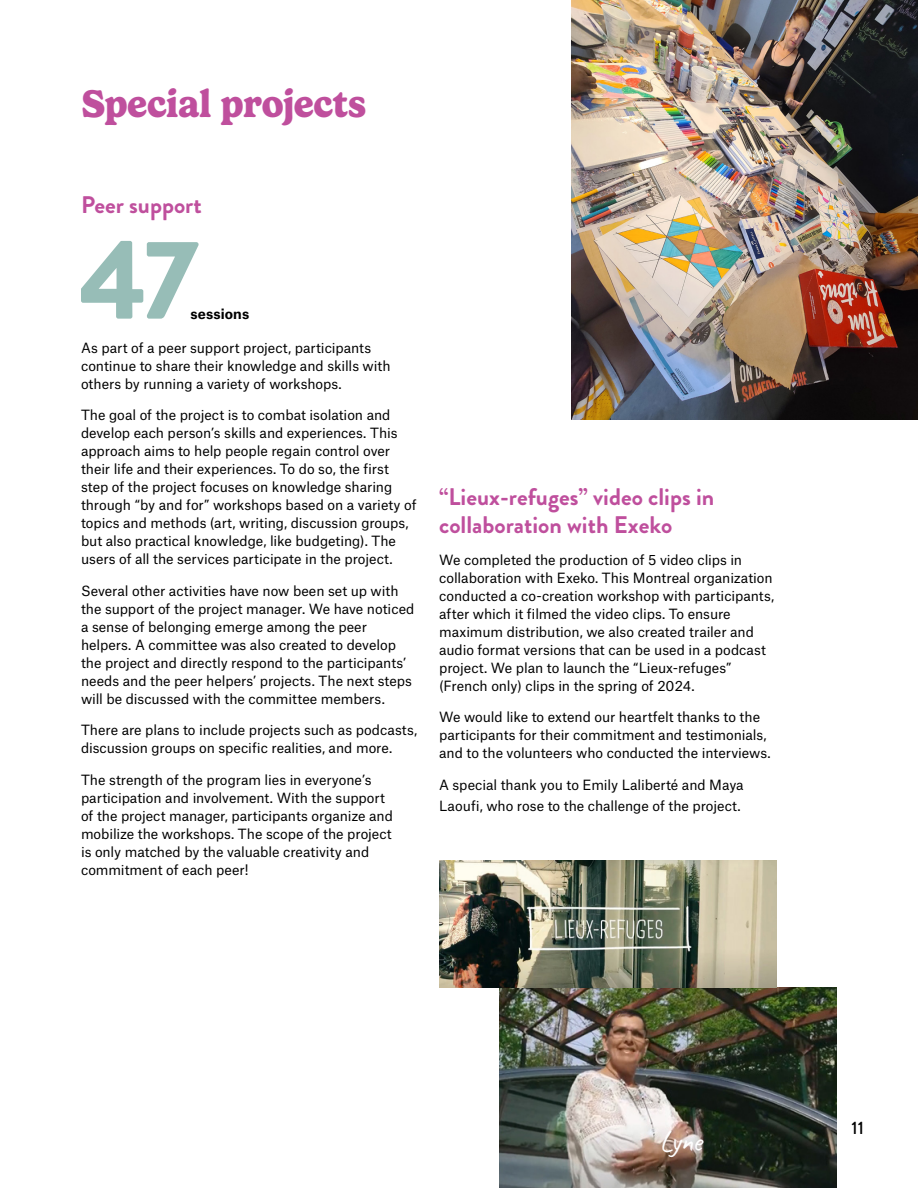
<style>
.page{position:relative;width:918px;height:1188px;background:#fff}
.page>*{position:absolute;margin:0;border:0;box-sizing:border-box;transform-origin:0 0}
.t1{font:700 39px "Gelica";letter-spacing:-.01em;color:#bf4f9d}
.t2{font:30px "Caveat";color:#fff}
.t3{font:700 24px/28.5px "Brandon Grotesque";color:#bf4f9d}
.t4{font:500 18px "Brandon Grotesque";color:#000}
.t5{font:13.5px/18px "Atlas Grotesk";letter-spacing:-.005em;color:#000}
.t6{font:700 13.5px "Atlas Grotesk";letter-spacing:.005em;color:#000}
</style>
<div class="page">
<img style="left:572px;top:0;width:346px;height:419px">
<svg style="left:81px;top:241px;width:118px;height:78px"></svg>
<img style="left:500px;top:987px;width:337px;height:201px">
<img style="left:439px;top:860px;width:337px;height:127px">
<h1 class="t1" style="left:81px;top:81px;width:287px">Special projects</h1>
<h3 class="t3" style="left:81px;top:191px;width:122px">Peer support</h3>
<p class="t6" style="left:191px;top:302px;width:60px">sessions</p>
<p class="t5" style="left:81px;top:337px;width:311px">As part of a peer support project, participants continue to share their knowledge and skills with others by running a variety of workshops.</p>
<p class="t5" style="left:81px;top:405px;width:337px">The goal of the project is to combat isolation and develop each person’s skills and experiences. This approach aims to help people regain control over their life and their experiences. To do so, the first step of the project focuses on knowledge sharing through “by and for” workshops based on a variety of topics and methods (art, writing, discussion groups, but also practical knowledge, like budgeting). The users of all the services participate in the project.</p>
<p class="t5" style="left:81px;top:580px;width:335px">Several other activities have now been set up with the support of the project manager. We have noticed a sense of belonging emerge among the peer helpers. A committee was also created to develop the project and directly respond to the participants’ needs and the peer helpers’ projects. The next steps will be discussed with the committee members.</p>
<p class="t5" style="left:81px;top:720px;width:338px">There are plans to include projects such as podcasts, discussion groups on specific realities, and more.</p>
<p class="t5" style="left:81px;top:769px;width:314px">The strength of the program lies in everyone’s participation and involvement. With the support of the project manager, participants organize and mobilize the workshops. The scope of the project is only matched by the valuable creativity and commitment of each peer!</p>
<h3 class="t3" style="left:439px;top:482px;width:277px">“Lieux-refuges” video clips in collaboration with Exeko</h3>
<p class="t5" style="left:439px;top:549px;width:337px">We completed the production of 5 video clips in collaboration with Exeko. This Montreal organization conducted a co-creation workshop with participants, after which it filmed the video clips. To ensure maximum distribution, we also created trailer and audio format versions that can be used in a podcast project. We plan to launch the “Lieux-refuges” (French only) clips in the spring of 2024.</p>
<p class="t5" style="left:439px;top:706px;width:332px">We would like to extend our heartfelt thanks to the participants for their commitment and testimonials, and to the volunteers who conducted the interviews.</p>
<p class="t5" style="left:439px;top:772px;width:306px;line-height:21px">A special thank you to Emily Laliberté and Maya<br>Laoufi, who rose to the challenge of the project.</p>
<h2 class="t2" style="left:660px;top:1122px;width:44px">Lyne</h2>
<h3 class="t4" style="left:852px;top:1115px;width:14px">11</h3>
</div>
